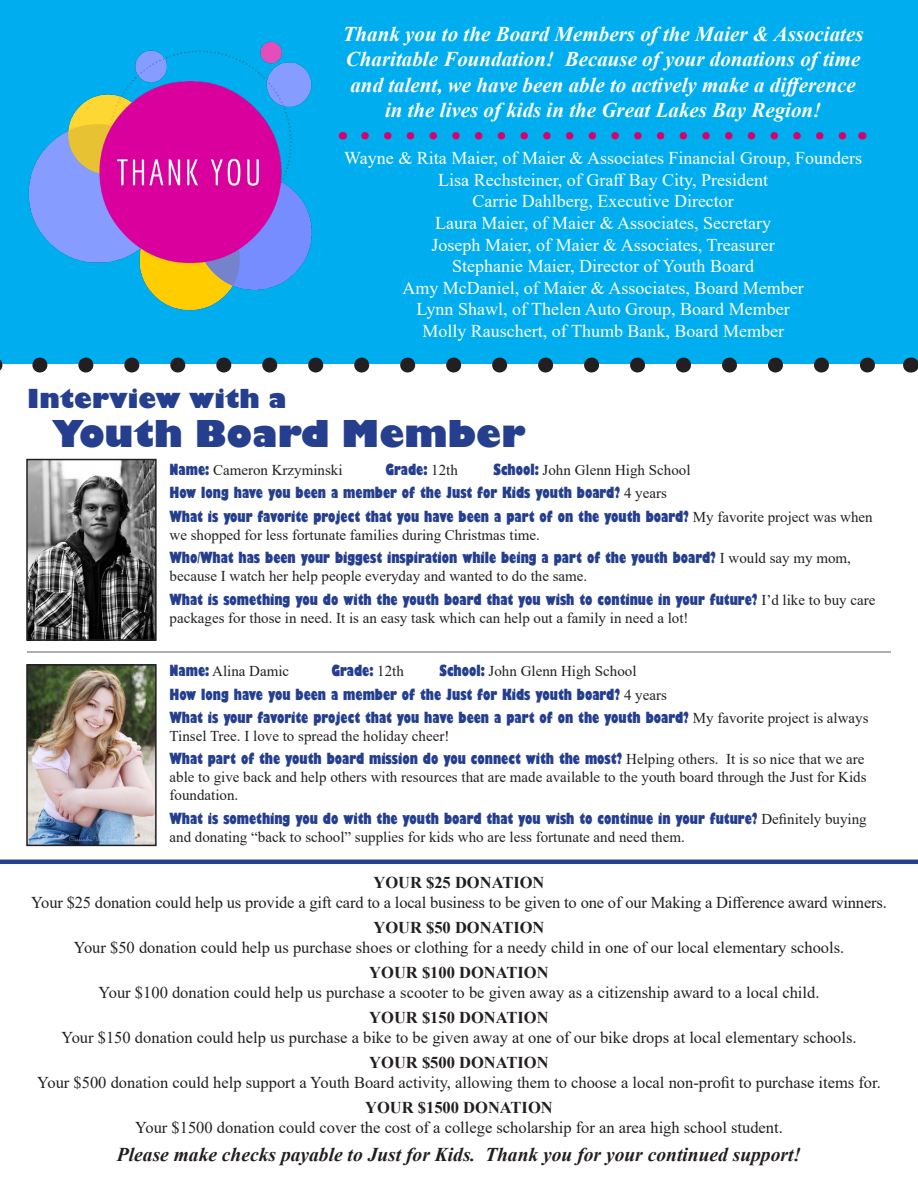
<style>
.page{position:relative;width:918px;height:1188px;background:#fff}
.page>*{position:absolute;margin:0;border:0;box-sizing:border-box;transform-origin:0 0}
.t1{font:800 36px "Gill Sans";color:#253f8e}
.t2{font:800 25.5px "Gill Sans";color:#253f8e}
.t3{font:italic 700 21px/25.2px "Times New Roman";color:#fff}
.t4{font:italic 700 19.5px "Times New Roman";color:#231f20}
.t5{font:18px "Times New Roman";color:#fff}
.t6{font:16.5px "Times New Roman";color:#231f20}
.t7{font:700 16.5px "Times New Roman";color:#231f20}
.t8{font:15px/18px "Times New Roman";color:#231f20}
.t9{font:800 condensed 15px "Gill Sans";color:#253f8e}
.s1{font-family:"Gill Sans";font-weight:800;font-stretch:condensed;color:#253f8e}
.s2{font-family:"Times New Roman";font-weight:400;font-stretch:normal;color:#231f20}
</style>
<div class="page">
<div style="left:0;top:0;width:918px;height:364px;background:#00aeef"></div>
<svg style="left:40px;top:358px;width:835px;height:15px"></svg>
<svg style="left:0;top:359px;width:1px;height:12px"></svg>
<svg style="left:910px;top:358px;width:1px;height:15px"></svg>
<img style="left:28px;top:41px;width:284px;height:270px">
<hr style="left:0;top:860px;width:918px;height:4px;background:#253f8e">
<hr style="left:27px;top:651px;width:864px;height:2px;background:#939598">
<svg style="left:365px;top:132px;width:482px;height:8px"></svg>
<img style="left:29px;top:667px;width:125px;height:176px">
<div style="left:26px;top:664px;width:131px;height:182px;border:2px solid #231f20"></div>
<img style="left:29px;top:462px;width:125px;height:176px">
<div style="left:26px;top:459px;width:131px;height:182px;border:2px solid #231f20"></div>
<p class="t3" style="left:343px;top:21px;width:522px">Thank you to the Board Members of the Maier &amp; Associates<br>Charitable Foundation! Because of your donations of time</p>
<p class="t3" style="left:350px;top:71px;width:507px">and talent, we have been able to actively make a difference</p>
<p class="t3" style="left:385px;top:97px;width:438px">in the lives of kids in the Great Lakes Bay Region!</p>
<p class="t5" style="left:344px;top:145px;width:519px">Wayne &amp; Rita Maier, of Maier &amp; Associates Financial Group, Founders</p>
<p class="t5" style="left:438px;top:167px;width:331px">Lisa Rechsteiner, of Graff Bay City, President</p>
<p class="t5" style="left:472px;top:189px;width:263px">Carrie Dahlberg, Executive Director</p>
<p class="t5" style="left:435px;top:210px;width:338px">Laura Maier, of Maier &amp; Associates, Secretary</p>
<p class="t5" style="left:432px;top:232px;width:345px">Joseph Maier, of Maier &amp; Associates, Treasurer</p>
<p class="t5" style="left:452px;top:253px;width:303px">Stephanie Maier, Director of Youth Board</p>
<p class="t5" style="left:402px;top:275px;width:403px">Amy McDaniel, of Maier &amp; Associates, Board Member</p>
<p class="t5" style="left:417px;top:297px;width:375px">Lynn Shawl, of Thelen Auto Group, Board Member</p>
<p class="t5" style="left:422px;top:318px;width:363px">Molly Rauschert, of Thumb Bank, Board Member</p>
<p class="t2" style="left:27px;top:383px;width:261px">Interview with a</p>
<p class="t1" style="left:52px;top:411px;width:475px">Youth Board Member</p>
<p class="t8" style="left:170px;top:461px;width:175px"><span class="s1">Name:</span> Cameron Krzyminski</p>
<p class="t9" style="left:386px;top:460px;width:74px">Grade: <span class="s2">12th</span></p>
<p class="t8" style="left:494px;top:461px;width:199px"><span class="s1">School:</span> John Glenn High School</p>
<p class="t9" style="left:170px;top:484px;width:499px">How long have you been a member of the Just for Kids youth board? <span class="s2">4 years</span></p>
<p class="t8" style="left:170px;top:507px;width:705px"><span class="s1">What is your favorite project that you have been a part of on the youth board?</span> My favorite project was when we shopped for less fortunate families during Christmas time.</p>
<p class="t8" style="left:170px;top:549px;width:683px"><span class="s1">Who/What has been your biggest inspiration while being a part of the youth board?</span> I would say my mom, because I watch her help people everyday and wanted to do the same.</p>
<p class="t8" style="left:170px;top:590px;width:707px"><span class="s1">What is something you do with the youth board that you wish to continue in your future?</span> I’d like to buy care packages for those in need. It is an easy task which can help out a family in need a lot!</p>
<p class="t8" style="left:170px;top:662px;width:121px"><span class="s1">Name:</span> Alina Damic</p>
<p class="t9" style="left:332px;top:661px;width:74px">Grade: <span class="s2">12th</span></p>
<p class="t8" style="left:440px;top:662px;width:199px"><span class="s1">School:</span> John Glenn High School</p>
<p class="t9" style="left:170px;top:685px;width:499px">How long have you been a member of the Just for Kids youth board? <span class="s2">4 years</span></p>
<p class="t8" style="left:170px;top:708px;width:701px"><span class="s1">What is your favorite project that you have been a part of on the youth board?</span> My favorite project is always<br>Tinsel Tree. I love to spread the holiday cheer!</p>
<p class="t8" style="left:170px;top:750px;width:698px"><span class="s1">What part of the youth board mission do you connect with the most?</span> Helping others. It is so nice that we are able to give back and help others with resources that are made available to the youth board through the Just for Kids foundation.</p>
<p class="t8" style="left:170px;top:809px;width:699px"><span class="s1">What is something you do with the youth board that you wish to continue in your future?</span> Definitely buying and donating “back to school” supplies for kids who are less fortunate and need them.</p>
<p class="t7" style="left:373px;top:871px;width:173px">YOUR $25 DONATION</p>
<p class="t6" style="left:31px;top:891px;width:857px">Your $25 donation could help us provide a gift card to a local business to be given to one of our Making a Difference award winners.</p>
<p class="t7" style="left:373px;top:916px;width:173px">YOUR $50 DONATION</p>
<p class="t6" style="left:74px;top:936px;width:772px">Your $50 donation could help us purchase shoes or clothing for a needy child in one of our local elementary schools.</p>
<p class="t7" style="left:369px;top:961px;width:181px">YOUR $100 DONATION</p>
<p class="t6" style="left:99px;top:981px;width:723px">Your $100 donation could help us purchase a scooter to be given away as a citizenship award to a local child.</p>
<p class="t7" style="left:369px;top:1006px;width:181px">YOUR $150 DONATION</p>
<p class="t6" style="left:61px;top:1026px;width:797px">Your $150 donation could help us purchase a bike to be given away at one of our bike drops at local elementary schools.</p>
<p class="t7" style="left:369px;top:1051px;width:181px">YOUR $500 DONATION</p>
<p class="t6" style="left:37px;top:1071px;width:845px">Your $500 donation could help support a Youth Board activity, allowing them to choose a local non-profit to purchase items for.</p>
<p class="t7" style="left:365px;top:1096px;width:189px">YOUR $1500 DONATION</p>
<p class="t6" style="left:135px;top:1116px;width:649px">Your $1500 donation could cover the cost of a college scholarship for an area high school student.</p>
<p class="t4" style="left:117px;top:1141px;width:686px">Please make checks payable to Just for Kids. Thank you for your continued support!</p>
</div>
